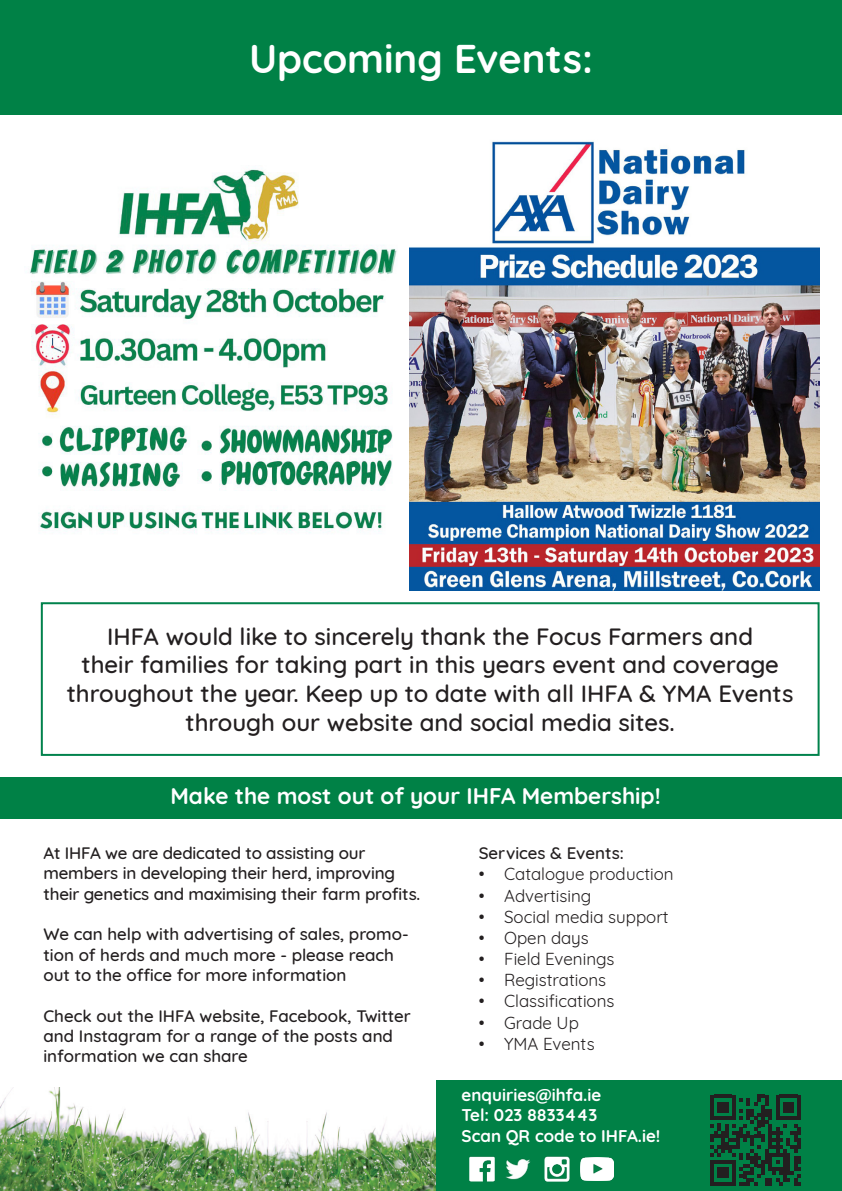
<style>
.page{position:relative;width:842px;height:1191px;background:#fff}
.page>*{position:absolute;margin:0;border:0;box-sizing:border-box;transform-origin:0 0}
.t1{font:700 40px "Quicksand";color:#fff}
.t2{font:500 24px/28.8px "Quicksand";color:#231f20;text-align:center}
.t3{font:700 22.6px "Quicksand";color:#fff}
.t4{font:500 17px/20.4px "Quicksand";color:#231f20}
.t5{font:17px "Quicksand";color:#231f20}
.t6{font:700 17px "Quicksand";color:#fff}
</style>
<div class="page">
<div style="left:0;top:0;width:842px;height:114px;background:#008146"></div>
<img style="left:410px;top:141px;width:409px;height:450px">
<div style="left:41px;top:602px;width:778px;height:154px;border:2px solid #01824c"></div>
<img style="left:0;top:1087px;width:437px;height:104px">
<div style="left:0;top:777px;width:842px;height:41px;background:#008146"></div>
<div style="left:437px;top:1080px;width:405px;height:111px;background:#008146"></div>
<img style="left:469px;top:1156px;width:26px;height:26px">
<img style="left:544px;top:1156px;width:26px;height:26px">
<img style="left:506px;top:1159px;width:25px;height:21px">
<img style="left:580px;top:1157px;width:33px;height:23px">
<svg style="left:710px;top:1094px;width:91px;height:91px"></svg>
<img style="left:29px;top:169px;width:368px;height:364px">
<p class="t1" style="left:249px;top:26px;width:345px">Upcoming Events:</p>
<p class="t2" style="left:67px;top:619px;width:728px">IHFA would like to sincerely thank the Focus Farmers and<br>their families for taking part in this years event and coverage throughout the year. Keep up to date with all IHFA &amp; YMA Events through our website and social media sites.</p>
<p class="t3" style="left:170px;top:777px;width:492px">Make the most out of your IHFA Membership!</p>
<p class="t4" style="left:479px;top:841px;width:147px">Services &amp; Events:</p>
<p class="t5" style="left:479px;top:861px;width:196px">• Catalogue production</p>
<p class="t5" style="left:479px;top:882px;width:114px">• Advertising</p>
<p class="t5" style="left:479px;top:903px;width:191px">• Social media support</p>
<p class="t5" style="left:479px;top:924px;width:111px">• Open days</p>
<p class="t5" style="left:479px;top:945px;width:137px">• Field Evenings</p>
<p class="t5" style="left:479px;top:967px;width:129px">• Registrations</p>
<p class="t5" style="left:479px;top:988px;width:137px">• Classifications</p>
<p class="t5" style="left:479px;top:1009px;width:102px">• Grade Up</p>
<p class="t5" style="left:479px;top:1030px;width:117px">• YMA Events</p>
<p class="t4" style="left:43px;top:841px;width:323px">At IHFA we are dedicated to assisting our</p>
<p class="t4" style="left:43px;top:861px;width:378px">members in developing their herd, improving their genetics and maximising their farm profits.</p>
<p class="t4" style="left:43px;top:922px;width:367px">We can help with advertising of sales, promo&shy;tion of herds and much more - please reach out to the office for more information</p>
<p class="t4" style="left:43px;top:1004px;width:369px">Check out the IHFA website, Facebook, Twitter and Instagram for a range of the posts and information we can share</p>
<p class="t6" style="left:462px;top:1080px;width:141px">enquiries@ihfa.ie</p>
<p class="t6" style="left:462px;top:1101px;width:137px">Tel: 023 8833443</p>
<p class="t6" style="left:462px;top:1121px;width:200px">Scan QR code to IHFA.ie!</p>
</div>
